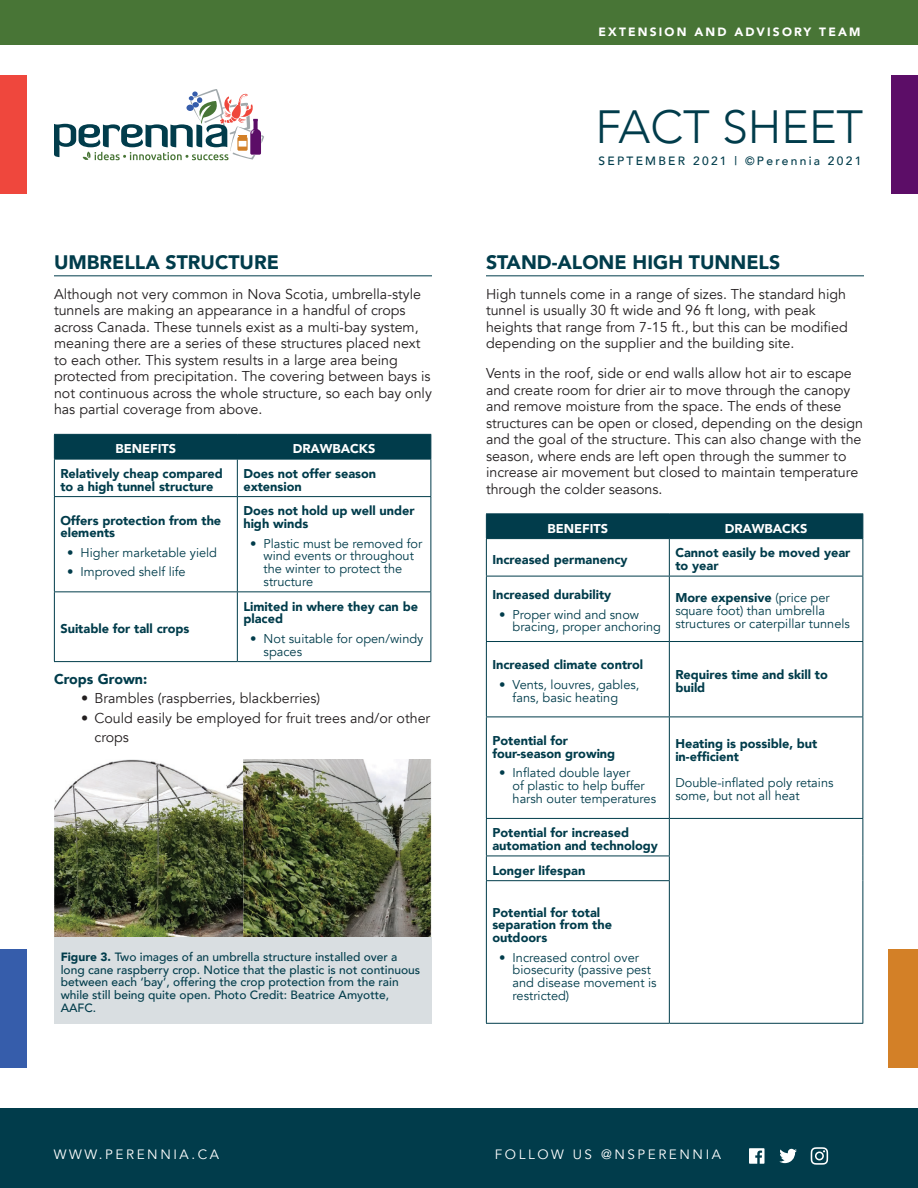
<style>
.page{position:relative;width:918px;height:1188px;background:#fff}
.page>*{position:absolute;margin:0;border:0;box-sizing:border-box;transform-origin:0 0}
.t1{font:300 46.5px "Avenir";color:#013c4b}
.t2{font:900 19.5px "Avenir";color:#013c4b}
.t3{font:14.25px/16.5px "Avenir";color:#231f20}
.t4{font:900 14.25px "Avenir";color:#013c4b}
.t5{font:13.5px "Avenir";letter-spacing:.19em;color:#fff}
.t6{font:12.75px/12.8px "Avenir";color:#013c4b}
.t7{font:900 12.75px/12.8px "Avenir";color:#013c4b}
.t8{font:900 12.75px "Avenir";color:#fff}
.t9{font:500 12px/12.8px "Avenir";color:#013c4b}
.t10{font:500 12px "Avenir";letter-spacing:.19em;color:#013c4b}
.t11{font:900 12px "Avenir";letter-spacing:.18em;color:#fff}
.s1{font-weight:900}
</style>
<div class="page">
<svg style="left:54px;top:89px;width:210px;height:71px"></svg>
<div style="left:0;top:1108px;width:918px;height:80px;background:#013c4b"></div>
<div style="left:0;top:0;width:918px;height:44px;background:#487536"></div>
<div style="left:0;top:75px;width:27px;height:118px;background:#ef473d"></div>
<div style="left:0;top:949px;width:27px;height:119px;background:#365dab"></div>
<div style="left:891px;top:75px;width:27px;height:118px;background:#5c0d67"></div>
<svg style="left:749px;top:1148px;width:16px;height:16px"></svg>
<svg style="left:779px;top:1149px;width:18px;height:14px"></svg>
<svg style="left:811px;top:1147px;width:17px;height:18px"></svg>
<div style="left:889px;top:949px;width:29px;height:119px;background:#d38027"></div>
<hr style="left:54px;top:275px;width:378px;height:1px;background:#013c4b">
<div style="left:54px;top:434px;width:377px;height:25px;background:#013c4b"></div>
<hr style="left:54px;top:459px;width:183px;height:1px;background:#013c4b">
<hr style="left:54px;top:459px;width:1px;height:37px;background:#013c4b">
<hr style="left:237px;top:459px;width:194px;height:1px;background:#013c4b">
<hr style="left:237px;top:459px;width:1px;height:37px;background:#013c4b">
<hr style="left:430px;top:459px;width:1px;height:37px;background:#013c4b">
<hr style="left:54px;top:496px;width:183px;height:1px;background:#013c4b">
<hr style="left:54px;top:497px;width:1px;height:94px;background:#013c4b">
<hr style="left:237px;top:496px;width:194px;height:1px;background:#013c4b">
<hr style="left:237px;top:497px;width:1px;height:94px;background:#013c4b">
<hr style="left:430px;top:497px;width:1px;height:94px;background:#013c4b">
<hr style="left:54px;top:591px;width:183px;height:1px;background:#013c4b">
<hr style="left:54px;top:592px;width:1px;height:69px;background:#013c4b">
<hr style="left:237px;top:591px;width:194px;height:1px;background:#013c4b">
<hr style="left:237px;top:592px;width:1px;height:69px;background:#013c4b">
<hr style="left:430px;top:592px;width:1px;height:69px;background:#013c4b">
<hr style="left:54px;top:661px;width:183px;height:1px;background:#013c4b">
<hr style="left:237px;top:661px;width:194px;height:1px;background:#013c4b">
<hr style="left:486px;top:275px;width:378px;height:1px;background:#013c4b">
<hr style="left:486px;top:513px;width:183px;height:1px;background:#013c4b">
<hr style="left:669px;top:513px;width:194px;height:1px;background:#013c4b">
<div style="left:486px;top:514px;width:377px;height:24px;background:#013c4b"></div>
<hr style="left:486px;top:538px;width:183px;height:1px;background:#013c4b">
<hr style="left:486px;top:539px;width:1px;height:37px;background:#013c4b">
<hr style="left:669px;top:538px;width:194px;height:1px;background:#013c4b">
<hr style="left:669px;top:539px;width:1px;height:37px;background:#013c4b">
<hr style="left:862px;top:539px;width:1px;height:37px;background:#013c4b">
<hr style="left:486px;top:576px;width:183px;height:1px;background:#013c4b">
<hr style="left:486px;top:576px;width:1px;height:65px;background:#013c4b">
<hr style="left:669px;top:576px;width:194px;height:1px;background:#013c4b">
<hr style="left:669px;top:576px;width:1px;height:65px;background:#013c4b">
<hr style="left:862px;top:576px;width:1px;height:65px;background:#013c4b">
<hr style="left:486px;top:641px;width:183px;height:1px;background:#013c4b">
<hr style="left:486px;top:642px;width:1px;height:75px;background:#013c4b">
<hr style="left:669px;top:641px;width:194px;height:1px;background:#013c4b">
<hr style="left:669px;top:642px;width:1px;height:75px;background:#013c4b">
<hr style="left:862px;top:642px;width:1px;height:75px;background:#013c4b">
<hr style="left:486px;top:717px;width:183px;height:1px;background:#013c4b">
<hr style="left:486px;top:717px;width:1px;height:101px;background:#013c4b">
<hr style="left:669px;top:717px;width:194px;height:1px;background:#013c4b">
<hr style="left:669px;top:717px;width:1px;height:101px;background:#013c4b">
<hr style="left:862px;top:717px;width:1px;height:101px;background:#013c4b">
<hr style="left:486px;top:818px;width:183px;height:1px;background:#013c4b">
<hr style="left:486px;top:819px;width:1px;height:37px;background:#013c4b">
<hr style="left:669px;top:818px;width:194px;height:1px;background:#013c4b">
<hr style="left:669px;top:819px;width:1px;height:37px;background:#013c4b">
<hr style="left:862px;top:819px;width:1px;height:37px;background:#013c4b">
<svg style="left:862px;top:856px;width:1px;height:25px"></svg>
<hr style="left:862px;top:881px;width:1px;height:142px;background:#013c4b">
<hr style="left:669px;top:1023px;width:194px;height:1px;background:#013c4b">
<hr style="left:486px;top:856px;width:184px;height:1px;background:#013c4b">
<svg style="left:486px;top:856px;width:1px;height:24px"></svg>
<svg style="left:669px;top:856px;width:1px;height:24px"></svg>
<hr style="left:486px;top:880px;width:184px;height:1px;background:#013c4b">
<hr style="left:486px;top:881px;width:1px;height:142px;background:#013c4b">
<hr style="left:669px;top:881px;width:1px;height:142px;background:#013c4b">
<hr style="left:486px;top:1023px;width:183px;height:1px;background:#013c4b">
<img style="left:244px;top:760px;width:188px;height:177px">
<div style="left:54px;top:937px;width:378px;height:87px;background:#d9dee1"></div>
<img style="left:54px;top:760px;width:188px;height:177px">
<p class="t11" style="left:599px;top:22px;width:263px">EXTENSION AND ADVISORY TEAM</p>
<h2 class="t2" style="left:54px;top:245px;width:226px">UMBRELLA STRUCTURE</h2>
<p class="t3" style="left:54px;top:286px;width:379px">Although not very common in Nova Scotia, umbrella-style tunnels are making an appearance in a handful of crops across Canada. These tunnels exist as a multi-bay system, meaning there are a series of these structures placed next to each other. This system results in a large area being protected from precipitation. The covering between bays is not continuous across the whole structure, so each bay only has partial coverage from above.</p>
<p class="t8" style="left:116px;top:438px;width:62px">BENEFITS</p>
<p class="t8" style="left:293px;top:438px;width:84px">DRAWBACKS</p>
<p class="t7" style="left:60px;top:467px;width:164px">Relatively cheap compared to a high tunnel structure</p>
<p class="t7" style="left:243px;top:467px;width:134px">Does not offer season extension</p>
<p class="t7" style="left:60px;top:514px;width:162px">Offers protection from the elements</p>
<p class="t6" style="left:67px;top:546px;width:151px">• Higher marketable yield</p>
<p class="t6" style="left:67px;top:566px;width:120px">• Improved shelf life</p>
<p class="t7" style="left:243px;top:504px;width:173px">Does not hold up well under high winds</p>
<p class="t6" style="left:264px;top:537px;width:160px;text-indent:-14px">• Plastic must be removed for wind events or throughout the winter to protect the structure</p>
<p class="t7" style="left:60px;top:622px;width:131px">Suitable for tall crops</p>
<p class="t7" style="left:243px;top:599px;width:176px">Limited in where they can be placed</p>
<p class="t6" style="left:264px;top:632px;width:161px;text-indent:-14px">• Not suitable for open/windy spaces</p>
<p class="t4" style="left:54px;top:667px;width:95px">Crops Grown:</p>
<p class="t3" style="left:81px;top:690px;width:241px">• Brambles (raspberries, blackberries)</p>
<p class="t3" style="left:94px;top:708px;width:337px;line-height:19.5px;text-indent:-13px">• Could easily be employed for fruit trees and/or other crops</p>
<p class="t9" style="left:61px;top:950px;width:361px"><span class="s1">Figure 3.</span> Two images of an umbrella structure installed over a long cane raspberry crop. Notice that the plastic is not continuous between each ‘bay’, offering the crop protection from the rain while still being quite open. Photo Credit: Beatrice Amyotte, AAFC.</p>
<h1 class="t1" style="left:595px;top:100px;width:269px">FACT SHEET</h1>
<p class="t10" style="left:599px;top:150px;width:264px">SEPTEMBER 2021 | ©Perennia 2021</p>
<h2 class="t2" style="left:486px;top:245px;width:296px">STAND-ALONE HIGH TUNNELS</h2>
<p class="t3" style="left:486px;top:286px;width:363px">High tunnels come in a range of sizes. The standard high tunnel is usually 30 ft wide and 96 ft long, with peak heights that range from 7-15 ft., but this can be modified depending on the supplier and the building site.</p>
<p class="t3" style="left:486px;top:366px;width:379px">Vents in the roof, side or end walls allow hot air to escape and create room for drier air to move through the canopy and remove moisture from the space. The ends of these structures can be open or closed, depending on the design and the goal of the structure. This can also change with the season, where ends are left open through the summer to increase air movement but closed to maintain temperature through the colder seasons.</p>
<p class="t8" style="left:548px;top:517px;width:62px">BENEFITS</p>
<p class="t8" style="left:725px;top:517px;width:84px">DRAWBACKS</p>
<p class="t7" style="left:492px;top:553px;width:137px">Increased permanency</p>
<p class="t7" style="left:675px;top:546px;width:177px">Cannot easily be moved year to year</p>
<p class="t7" style="left:492px;top:588px;width:121px">Increased durability</p>
<p class="t6" style="left:513px;top:608px;width:150px;text-indent:-14px">• Proper wind and snow bracing, proper anchoring</p>
<p class="t6" style="left:675px;top:592px;width:176px"><span class="s1">More expensive</span> (price per square foot) than umbrella structures or caterpillar tunnels</p>
<p class="t7" style="left:492px;top:658px;width:152px">Increased climate control</p>
<p class="t6" style="left:513px;top:678px;width:128px;text-indent:-14px">• Vents, louvres, gables, fans, basic heating</p>
<p class="t7" style="left:675px;top:668px;width:154px">Requires time and skill to build</p>
<p class="t7" style="left:492px;top:734px;width:124px">Potential for four-season growing</p>
<p class="t6" style="left:513px;top:767px;width:145px;text-indent:-14px">• Inflated double layer<br>of plastic to help buffer harsh outer temperatures</p>
<p class="t7" style="left:675px;top:737px;width:144px">Heating is possible, but in-efficient</p>
<p class="t6" style="left:675px;top:777px;width:160px">Double-inflated poly retains some, but not all heat</p>
<p class="t7" style="left:492px;top:826px;width:167px">Potential for increased automation and technology</p>
<p class="t7" style="left:492px;top:864px;width:95px">Longer lifespan</p>
<p class="t7" style="left:492px;top:906px;width:121px">Potential for total separation from the outdoors</p>
<p class="t6" style="left:513px;top:951px;width:146px;text-indent:-14px">• Increased control over biosecurity (passive pest and disease movement is restricted)</p>
<p class="t5" style="left:54px;top:1146px;width:167px">WWW.PERENNIA.CA</p>
<p class="t5" style="left:495px;top:1146px;width:228px">FOLLOW US @NSPERENNIA</p>
</div>
